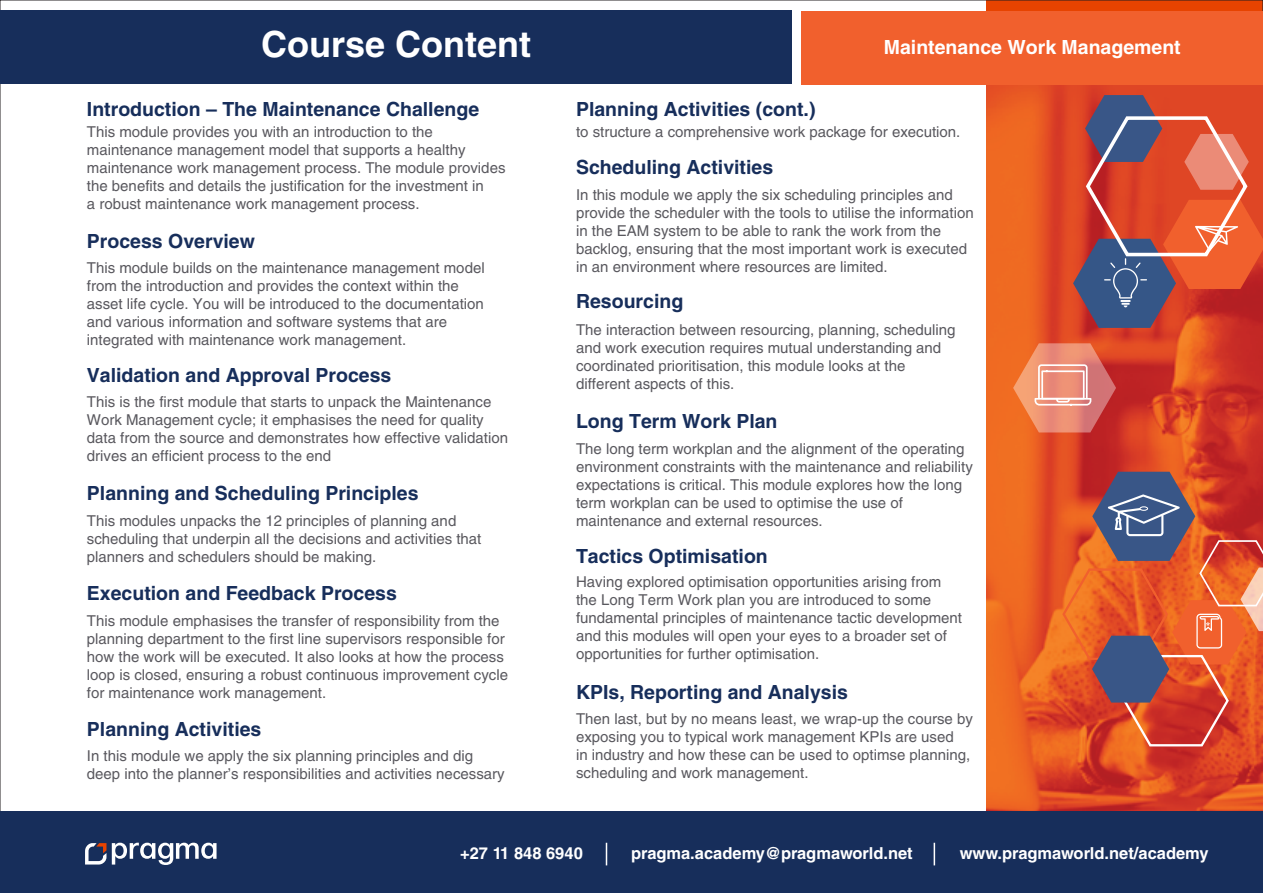
<style>
.page{position:relative;width:1263px;height:893px;background:#fff}
.page>*{position:absolute;margin:0;border:0;box-sizing:border-box;transform-origin:0 0}
.t1{font:700 36px "Helvetica LT Std";color:#fff}
.t2{font:700 19.5px "Helvetica LT Std";color:#172e5b}
.t3{font:700 19.5px "Helvetica LT Std";color:#fff}
.t4{font:700 16.5px "Helvetica LT Std";color:#fff}
.t5{font:15px/18px "Helvetica LT Std";color:#59585e}
</style>
<div class="page">
<img style="left:987px;top:84px;width:276px;height:727px">
<div style="left:0;top:11px;width:792px;height:73px;background:#172e5b"></div>
<svg style="left:1073px;top:95px;width:190px;height:233px;background:#b9564b"></svg>
<svg style="left:1013px;top:343px;width:103px;height:89px;background:#e68269"></svg>
<div style="left:0;top:811px;width:1263px;height:82px;background:#172e5b"></div>
<svg style="left:112px;top:843px;width:105px;height:22px"></svg>
<svg style="left:85px;top:843px;width:21px;height:21px"></svg>
<svg style="left:606px;top:843px;width:1px;height:22px"></svg>
<svg style="left:934px;top:843px;width:1px;height:22px"></svg>
<svg style="left:1061px;top:472px;width:202px;height:276px;background:#c3583f"></svg>
<div style="left:802px;top:11px;width:461px;height:73px;background:#f1602d"></div>
<h1 class="t1" style="left:261px;top:22px;width:272px">Course Content</h1>
<h2 class="t2" style="left:87px;top:98px;width:394px">Introduction – The Maintenance Challenge</h2>
<p class="t5" style="left:87px;top:123px;width:420px">This module provides you with an introduction to the maintenance management model that supports a healthy maintenance work management process. The module provides the benefits and details the justification for the investment in<br>a robust maintenance work management process.</p>
<h2 class="t2" style="left:87px;top:229px;width:170px">Process Overview</h2>
<p class="t5" style="left:87px;top:259px;width:399px">This module builds on the maintenance management model from the introduction and provides the context within the asset life cycle. You will be introduced to the documentation and various information and software systems that are integrated with maintenance work management.</p>
<h2 class="t2" style="left:87px;top:363px;width:306px">Validation and Approval Process</h2>
<p class="t5" style="left:87px;top:393px;width:423px">This is the first module that starts to unpack the Maintenance Work Management cycle; it emphasises the need for quality data from the source and demonstrates how effective validation drives an efficient process to the end</p>
<h2 class="t2" style="left:87px;top:481px;width:333px">Planning and Scheduling Principles</h2>
<p class="t5" style="left:87px;top:511px;width:396px">This modules unpacks the 12 principles of planning and scheduling that underpin all the decisions and activities that planners and schedulers should be making.</p>
<h2 class="t2" style="left:87px;top:582px;width:311px">Execution and Feedback Process</h2>
<p class="t5" style="left:87px;top:612px;width:423px">This module emphasises the transfer of responsibility from the planning department to the first line supervisors responsible for how the work will be executed. It also looks at how the process loop is closed, ensuring a robust continuous improvement cycle for maintenance work management.</p>
<h2 class="t2" style="left:87px;top:717px;width:176px">Planning Activities</h2>
<p class="t5" style="left:87px;top:747px;width:419px">In this module we apply the six planning principles and dig deep into the planner’s responsibilities and activities necessary</p>
<h2 class="t3" style="left:884px;top:36px;width:298px">Maintenance Work Management</h2>
<h2 class="t2" style="left:576px;top:98px;width:241px">Planning Activities (cont.)</h2>
<p class="t5" style="left:576px;top:123px;width:386px">to structure a comprehensive work package for execution.</p>
<h2 class="t2" style="left:576px;top:155px;width:199px">Scheduling Activities</h2>
<p class="t5" style="left:576px;top:185px;width:399px">In this module we apply the six scheduling principles and provide the scheduler with the tools to utilise the information in the EAM system to be able to rank the work from the backlog, ensuring that the most important work is executed in an environment where resources are limited.</p>
<h2 class="t2" style="left:576px;top:290px;width:109px">Resourcing</h2>
<p class="t5" style="left:576px;top:321px;width:381px">The interaction between resourcing, planning, scheduling and work execution requires mutual understanding and coordinated prioritisation, this module looks at the different aspects of this.</p>
<h2 class="t2" style="left:576px;top:409px;width:203px">Long Term Work Plan</h2>
<p class="t5" style="left:576px;top:439px;width:398px">The long term workplan and the alignment of the operating environment constraints with the maintenance and reliability expectations is critical. This module explores how the long term workplan can be used to optimise the use of maintenance and external resources.</p>
<h2 class="t2" style="left:576px;top:544px;width:193px">Tactics Optimisation</h2>
<p class="t5" style="left:576px;top:572px;width:388px">Having explored optimisation opportunities arising from the Long Term Work plan you are introduced to some fundamental principles of maintenance tactic development and this modules will open your eyes to a broader set of opportunities for further optimisation.</p>
<h2 class="t2" style="left:576px;top:680px;width:273px">KPIs, Reporting and Analysis</h2>
<p class="t5" style="left:576px;top:710px;width:398px">Then last, but by no means least, we wrap-up the course by exposing you to typical work management KPIs are used<br>in industry and how these can be used to optimse planning, scheduling and work management.</p>
<p class="t4" style="left:460px;top:843px;width:124px">+27 11 848 6940</p>
<p class="t4" style="left:631px;top:843px;width:283px">pragma.academy@pragmaworld.net</p>
<p class="t4" style="left:960px;top:843px;width:250px">www.pragmaworld.net/academy</p>
</div>
